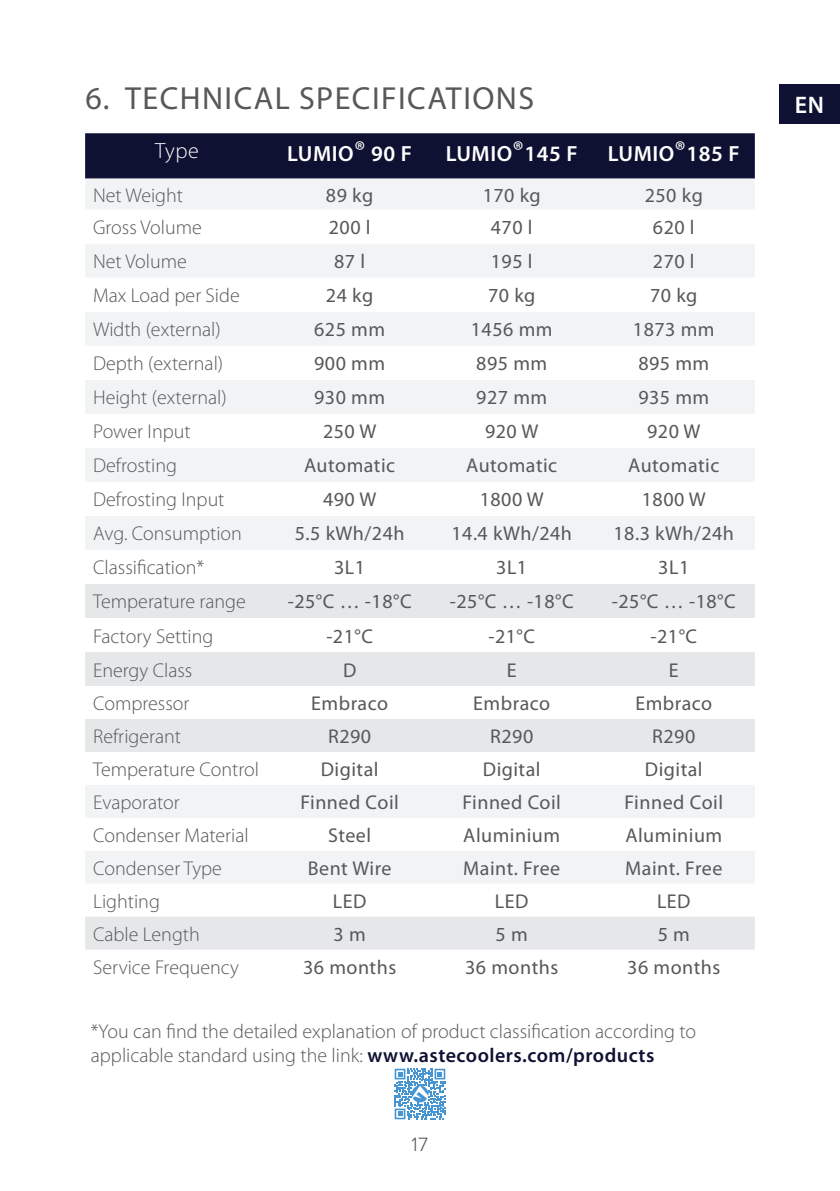
<style>
.page{position:relative;width:840px;height:1191px;background:#fff}
.page>*{position:absolute;margin:0;border:0;box-sizing:border-box;transform-origin:0 0}
.t1{font:32px "Myriad Pro";letter-spacing:.045em;color:#57585a}
.t2{font:600 24px "Myriad Pro";color:#fff}
._0772_Table_Tech_Hea{font:600 22px "Myriad Pro";letter-spacing:.025em;color:#fff}
._0772_Table_Tech_Hea-2{font:300 22px "Myriad Pro";color:#fff}
._0771_Table_Tech_Tex{font:20px "Myriad Pro";letter-spacing:.025em;color:#57585a}
._077_Table_Tech_Text{font:300 20px "Myriad Pro";color:#57585a}
._042_Note_Normal_Tex{font:300 20px/24px "Myriad Pro";color:#57585a}
.t3{font:300 20px "Proxima Nova";color:#57585a}
.s1{font-weight:400;font-size:26px}
.s2{font-weight:600;color:#0f1133}
</style>
<div class="page">
<div style="left:778px;top:85px;width:61px;height:39px;background:#0f1133"></div>
<div style="left:85px;top:133px;width:669px;height:46px;background:#0f1133"></div>
<div style="left:85px;top:179px;width:669px;height:98px;background:#f2f3f4"></div>
<svg style="left:85px;top:210px;width:669px;height:34px"></svg>
<svg style="left:85px;top:312px;width:669px;height:638px;fill:#f6f7f8"></svg>
<svg style="left:85px;top:584px;width:669px;height:365px"></svg>
<svg style="left:85px;top:686px;width:669px;height:33px"></svg>
<svg style="left:394px;top:1068px;width:51px;height:51px"></svg>
<p class="t1" style="left:85px;top:79px;width:450px">6. TECHNICAL SPECIFICATIONS</p>
<p class="_0772_Table_Tech_Hea-2" style="left:155px;top:138px;width:45px">Type</p>
<p class="_0772_Table_Tech_Hea" style="left:287px;top:140px;width:126px">LUMIO<span class="s1">®</span> 90 F</p>
<p class="_0772_Table_Tech_Hea" style="left:445px;top:140px;width:133px">LUMIO<span class="s1">®</span>145 F</p>
<p class="_0772_Table_Tech_Hea" style="left:607px;top:140px;width:133px">LUMIO<span class="s1">®</span>185 F</p>
<p class="_077_Table_Tech_Text" style="left:93px;top:183px;width:91px">Net Weight</p>
<p class="_0771_Table_Tech_Tex" style="left:326px;top:183px;width:49px">89 kg</p>
<p class="_0771_Table_Tech_Tex" style="left:482px;top:183px;width:60px">170 kg</p>
<p class="_0771_Table_Tech_Tex" style="left:644px;top:183px;width:60px">250 kg</p>
<p class="_077_Table_Tech_Text" style="left:93px;top:215px;width:110px">Gross Volume</p>
<p class="_0771_Table_Tech_Tex" style="left:328px;top:215px;width:43px">200 l</p>
<p class="_0771_Table_Tech_Tex" style="left:490px;top:215px;width:43px">470 l</p>
<p class="_0771_Table_Tech_Tex" style="left:652px;top:215px;width:43px">620 l</p>
<p class="_077_Table_Tech_Text" style="left:93px;top:249px;width:95px">Net Volume</p>
<p class="_0771_Table_Tech_Tex" style="left:334px;top:249px;width:32px">87 l</p>
<p class="_0771_Table_Tech_Tex" style="left:490px;top:249px;width:43px">195 l</p>
<p class="_0771_Table_Tech_Tex" style="left:652px;top:249px;width:43px">270 l</p>
<p class="_077_Table_Tech_Text" style="left:93px;top:283px;width:148px">Max Load per Side</p>
<p class="_0771_Table_Tech_Tex" style="left:326px;top:283px;width:49px">24 kg</p>
<p class="_0771_Table_Tech_Tex" style="left:488px;top:283px;width:49px">70 kg</p>
<p class="_0771_Table_Tech_Tex" style="left:649px;top:283px;width:49px">70 kg</p>
<p class="_077_Table_Tech_Text" style="left:93px;top:317px;width:129px">Width (external)</p>
<p class="_0771_Table_Tech_Tex" style="left:314px;top:317px;width:72px">625 mm</p>
<p class="_0771_Table_Tech_Tex" style="left:470px;top:317px;width:83px">1456 mm</p>
<p class="_0771_Table_Tech_Tex" style="left:632px;top:317px;width:83px">1873 mm</p>
<p class="_077_Table_Tech_Text" style="left:93px;top:351px;width:131px">Depth (external)</p>
<p class="_0771_Table_Tech_Tex" style="left:314px;top:351px;width:72px">900 mm</p>
<p class="_0771_Table_Tech_Tex" style="left:476px;top:351px;width:72px">895 mm</p>
<p class="_0771_Table_Tech_Tex" style="left:638px;top:351px;width:72px">895 mm</p>
<p class="_077_Table_Tech_Text" style="left:93px;top:385px;width:135px">Height (external)</p>
<p class="_0771_Table_Tech_Tex" style="left:314px;top:385px;width:72px">930 mm</p>
<p class="_0771_Table_Tech_Tex" style="left:476px;top:385px;width:72px">927 mm</p>
<p class="_0771_Table_Tech_Tex" style="left:638px;top:385px;width:72px">935 mm</p>
<p class="_077_Table_Tech_Text" style="left:93px;top:419px;width:99px">Power Input</p>
<p class="_0771_Table_Tech_Tex" style="left:323px;top:419px;width:55px">250 W</p>
<p class="_0771_Table_Tech_Tex" style="left:485px;top:419px;width:55px">920 W</p>
<p class="_0771_Table_Tech_Tex" style="left:646px;top:419px;width:55px">920 W</p>
<p class="_077_Table_Tech_Text" style="left:93px;top:454px;width:85px">Defrosting</p>
<p class="_0771_Table_Tech_Tex" style="left:304px;top:453px;width:93px">Automatic</p>
<p class="_0771_Table_Tech_Tex" style="left:466px;top:453px;width:93px">Automatic</p>
<p class="_0771_Table_Tech_Tex" style="left:628px;top:453px;width:92px">Automatic</p>
<p class="_077_Table_Tech_Text" style="left:93px;top:488px;width:133px">Defrosting Input</p>
<p class="_0771_Table_Tech_Tex" style="left:323px;top:487px;width:55px">490 W</p>
<p class="_0771_Table_Tech_Tex" style="left:479px;top:487px;width:65px">1800 W</p>
<p class="_0771_Table_Tech_Tex" style="left:641px;top:487px;width:65px">1800 W</p>
<p class="_077_Table_Tech_Text" style="left:93px;top:522px;width:150px">Avg. Consumption</p>
<p class="_0771_Table_Tech_Tex" style="left:294px;top:521px;width:111px">5.5 kWh/24h</p>
<p class="_0771_Table_Tech_Tex" style="left:451px;top:521px;width:122px">14.4 kWh/24h</p>
<p class="_0771_Table_Tech_Tex" style="left:613px;top:521px;width:122px">18.3 kWh/24h</p>
<p class="_077_Table_Tech_Text" style="left:93px;top:556px;width:113px">Classification*</p>
<p class="_0771_Table_Tech_Tex" style="left:334px;top:555px;width:32px">3L1</p>
<p class="_0771_Table_Tech_Tex" style="left:496px;top:555px;width:32px">3L1</p>
<p class="_0771_Table_Tech_Tex" style="left:658px;top:555px;width:32px">3L1</p>
<p class="_077_Table_Tech_Text" style="left:93px;top:590px;width:154px">Temperature range</p>
<p class="_0771_Table_Tech_Tex" style="left:287px;top:589px;width:125px">-25°C … -18°C</p>
<p class="_0771_Table_Tech_Tex" style="left:449px;top:589px;width:125px">-25°C … -18°C</p>
<p class="_0771_Table_Tech_Tex" style="left:611px;top:589px;width:125px">-25°C … -18°C</p>
<p class="_077_Table_Tech_Text" style="left:93px;top:624px;width:122px">Factory Setting</p>
<p class="_0771_Table_Tech_Tex" style="left:326px;top:623px;width:48px">-21°C</p>
<p class="_0771_Table_Tech_Tex" style="left:488px;top:623px;width:48px">-21°C</p>
<p class="_0771_Table_Tech_Tex" style="left:650px;top:623px;width:48px">-21°C</p>
<p class="_077_Table_Tech_Text" style="left:93px;top:658px;width:101px">Energy Class</p>
<p class="_0771_Table_Tech_Tex" style="left:343px;top:657px;width:15px">D</p>
<p class="_0771_Table_Tech_Tex" style="left:506px;top:657px;width:11px">E</p>
<p class="_0771_Table_Tech_Tex" style="left:668px;top:657px;width:11px">E</p>
<p class="_077_Table_Tech_Text" style="left:93px;top:691px;width:98px">Compressor</p>
<p class="_0771_Table_Tech_Tex" style="left:311px;top:691px;width:78px">Embraco</p>
<p class="_0771_Table_Tech_Tex" style="left:473px;top:691px;width:78px">Embraco</p>
<p class="_0771_Table_Tech_Tex" style="left:635px;top:691px;width:78px">Embraco</p>
<p class="_077_Table_Tech_Text" style="left:93px;top:724px;width:89px">Refrigerant</p>
<p class="_0771_Table_Tech_Tex" style="left:328px;top:724px;width:45px">R290</p>
<p class="_0771_Table_Tech_Tex" style="left:490px;top:724px;width:45px">R290</p>
<p class="_0771_Table_Tech_Tex" style="left:652px;top:724px;width:45px">R290</p>
<p class="_077_Table_Tech_Text" style="left:93px;top:757px;width:167px">Temperature Control</p>
<p class="_0771_Table_Tech_Tex" style="left:320px;top:757px;width:59px">Digital</p>
<p class="_0771_Table_Tech_Tex" style="left:482px;top:757px;width:59px">Digital</p>
<p class="_0771_Table_Tech_Tex" style="left:644px;top:757px;width:59px">Digital</p>
<p class="_077_Table_Tech_Text" style="left:93px;top:790px;width:88px">Evaporator</p>
<p class="_0771_Table_Tech_Tex" style="left:300px;top:790px;width:100px">Finned Coil</p>
<p class="_0771_Table_Tech_Tex" style="left:462px;top:790px;width:100px">Finned Coil</p>
<p class="_0771_Table_Tech_Tex" style="left:624px;top:790px;width:100px">Finned Coil</p>
<p class="_077_Table_Tech_Text" style="left:93px;top:823px;width:157px">Condenser Material</p>
<p class="_0771_Table_Tech_Tex" style="left:328px;top:822px;width:45px">Steel</p>
<p class="_0771_Table_Tech_Tex" style="left:463px;top:822px;width:98px">Aluminium</p>
<p class="_0771_Table_Tech_Tex" style="left:625px;top:822px;width:98px">Aluminium</p>
<p class="_077_Table_Tech_Text" style="left:93px;top:856px;width:130px">Condenser Type</p>
<p class="_0771_Table_Tech_Tex" style="left:307px;top:855px;width:85px">Bent Wire</p>
<p class="_0771_Table_Tech_Tex" style="left:463px;top:855px;width:99px">Maint. Free</p>
<p class="_0771_Table_Tech_Tex" style="left:625px;top:855px;width:99px">Maint. Free</p>
<p class="_077_Table_Tech_Text" style="left:93px;top:889px;width:68px">Lighting</p>
<p class="_0771_Table_Tech_Tex" style="left:332px;top:888px;width:35px">LED</p>
<p class="_0771_Table_Tech_Tex" style="left:494px;top:888px;width:35px">LED</p>
<p class="_0771_Table_Tech_Tex" style="left:656px;top:888px;width:35px">LED</p>
<p class="_077_Table_Tech_Text" style="left:93px;top:922px;width:108px">Cable Length</p>
<p class="_0771_Table_Tech_Tex" style="left:333px;top:921px;width:34px">3 m</p>
<p class="_0771_Table_Tech_Tex" style="left:495px;top:921px;width:34px">5 m</p>
<p class="_0771_Table_Tech_Tex" style="left:657px;top:921px;width:34px">5 m</p>
<p class="_077_Table_Tech_Text" style="left:93px;top:955px;width:147px">Service Frequency</p>
<p class="_0771_Table_Tech_Tex" style="left:303px;top:954px;width:95px">36 months</p>
<p class="_0771_Table_Tech_Tex" style="left:465px;top:954px;width:95px">36 months</p>
<p class="_0771_Table_Tech_Tex" style="left:627px;top:954px;width:95px">36 months</p>
<p class="_042_Note_Normal_Tex" style="left:91px;top:1018px;width:606px">*You can find the detailed explanation of product classification according to applicable standard using the link: <span class="s2">www.astecoolers.com/products</span></p>
<p class="t3" style="left:411px;top:1129px;width:18px">17</p>
<p class="t2" style="left:794px;top:90px;width:37px">ENEN</p>
</div>
